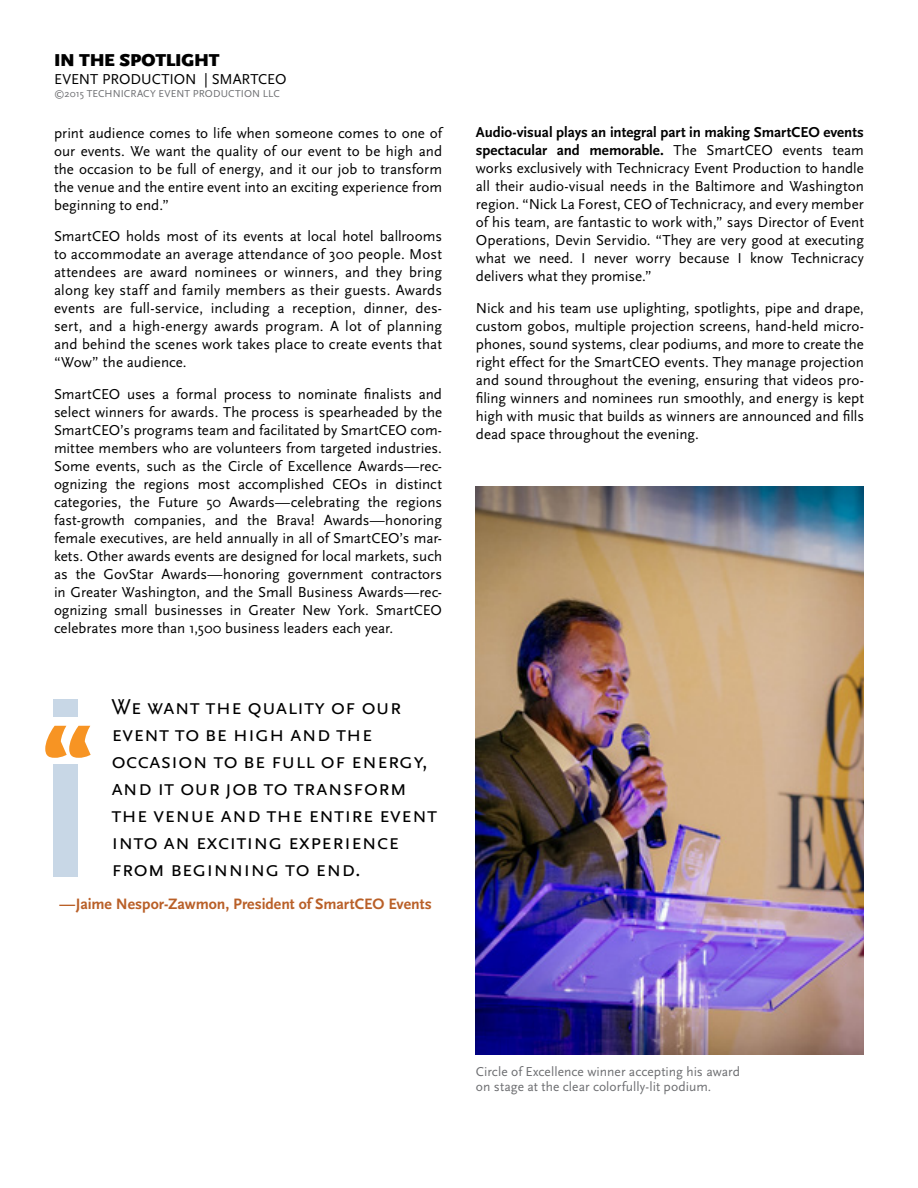
<style>
.page{position:relative;width:918px;height:1188px;background:#fff}
.page>*{position:absolute;margin:0;border:0;box-sizing:border-box;transform-origin:0 0}
.Header_H2{font:900 105px "Scala Sans";color:#f79423}
.t1{font:22.5px/27px "Scala Sans Caps";color:#000}
.t2{font:900 18px "Scala Sans";letter-spacing:-.02em;color:#000}
.Bold_Intro{font:700 15.75px "Scala Sans";letter-spacing:-.005em;color:#b95f27}
.t3{font:15px/18px "Scala Sans";color:#000;text-align:justify}
.t4{font:13.5px/15px "Scala Sans";letter-spacing:.005em;color:#6d6e71}
.t5{font:10.5px "Scala Sans";letter-spacing:.01em;color:#6d6e71}
.s1{font-weight:700}
</style>
<div class="page">
<div style="left:53px;top:699px;width:25px;height:178px;background:#c8d7e6"></div>
<div style="left:34px;top:718px;width:68px;height:46px;background:#fff"></div>
<img style="left:476px;top:487px;width:388px;height:568px">
<p class="t2" style="left:54px;top:51px;width:167px">IN THE SPOTLIGHT</p>
<p class="t3" style="left:54px;top:71px;width:234px">EVENT PRODUCTION | SMARTCEO</p>
<p class="t5" style="left:54px;top:88px;width:227px">©2015 TECHNICRACY EVENT PRODUCTION LLC</p>
<p class="t3" style="left:54px;top:124px;width:390px">print audience comes to life when someone comes to one of our events. We want the quality of our event to be high and the occasion to be full of energy, and it our job to transform the venue and the entire event into an exciting experience from beginning to end.”</p>
<p class="t3" style="left:54px;top:228px;width:390px">SmartCEO holds most of its events at local hotel ballrooms to accommodate an average attendance of 300 people. Most attendees are award nominees or winners, and they bring along key staff and family members as their guests. Awards events are full-service, including a reception, dinner, des&shy;sert, and a high-energy awards program. A lot of planning and behind the scenes work takes place to create events that “Wow” the audience.</p>
<p class="t3" style="left:54px;top:385px;width:390px">SmartCEO uses a formal process to nominate finalists and select winners for awards. The process is spearheaded by the SmartCEO’s programs team and facilitated by SmartCEO com&shy;mittee members who are volunteers from targeted industries.<br>Some events, such as the Circle of Excellence Awards—rec&shy;ognizing the regions most accomplished CEOs in distinct categories, the Future 50 Awards—celebrating the regions fast-growth companies, and the Brava! Awards—honoring female executives, are held annually in all of SmartCEO’s mar&shy;kets. Other awards events are designed for local markets, such as the GovStar Awards—honoring government contractors in Greater Washington, and the Small Business Awards—rec&shy;ognizing small businesses in Greater New York. SmartCEO celebrates more than 1,500 business leaders each year.</p>
<p class="t1" style="left:111px;top:693px;width:318px">We want the quality of our event to be high and the occasion to be full of energy,</p>
<p class="t1" style="left:111px;top:774px;width:327px">and it our job to transform the venue and the entire event</p>
<p class="t1" style="left:111px;top:828px;width:289px">into an exciting experience from beginning to end.</p>
<h3 class="Bold_Intro" style="left:60px;top:896px;width:374px">—Jaime Nespor-Zawmon, President of SmartCEO Events</h3>
<p class="Header_H2" style="left:42px;top:704px;width:54px">“</p>
<p class="t3" style="left:476px;top:124px;width:390px"><span class="s1">Audio-visual plays an integral part in making SmartCEO events spectacular and memorable.</span> The SmartCEO events team works exclusively with Technicracy Event Production to handle all their audio-visual needs in the Baltimore and Washington region. “Nick La Forest, CEO of Technicracy, and every member of his team, are fantastic to work with,” says Director of Event Operations, Devin Servidio. “They are very good at executing what we need. I never worry because I know Technicracy delivers what they promise.”</p>
<p class="t3" style="left:476px;top:299px;width:390px">Nick and his team use uplighting, spotlights, pipe and drape, custom gobos, multiple projection screens, hand-held micro&shy;phones, sound systems, clear podiums, and more to create the right effect for the SmartCEO events. They manage projection and sound throughout the evening, ensuring that videos pro&shy;filing winners and nominees run smoothly, and energy is kept high with music that builds as winners are announced and fills dead space throughout the evening.</p>
<h4 class="t4" style="left:476px;top:1064px;width:266px">Circle of Excellence winner accepting his award on stage at the clear colorfully-lit podium.</h4>
</div>
